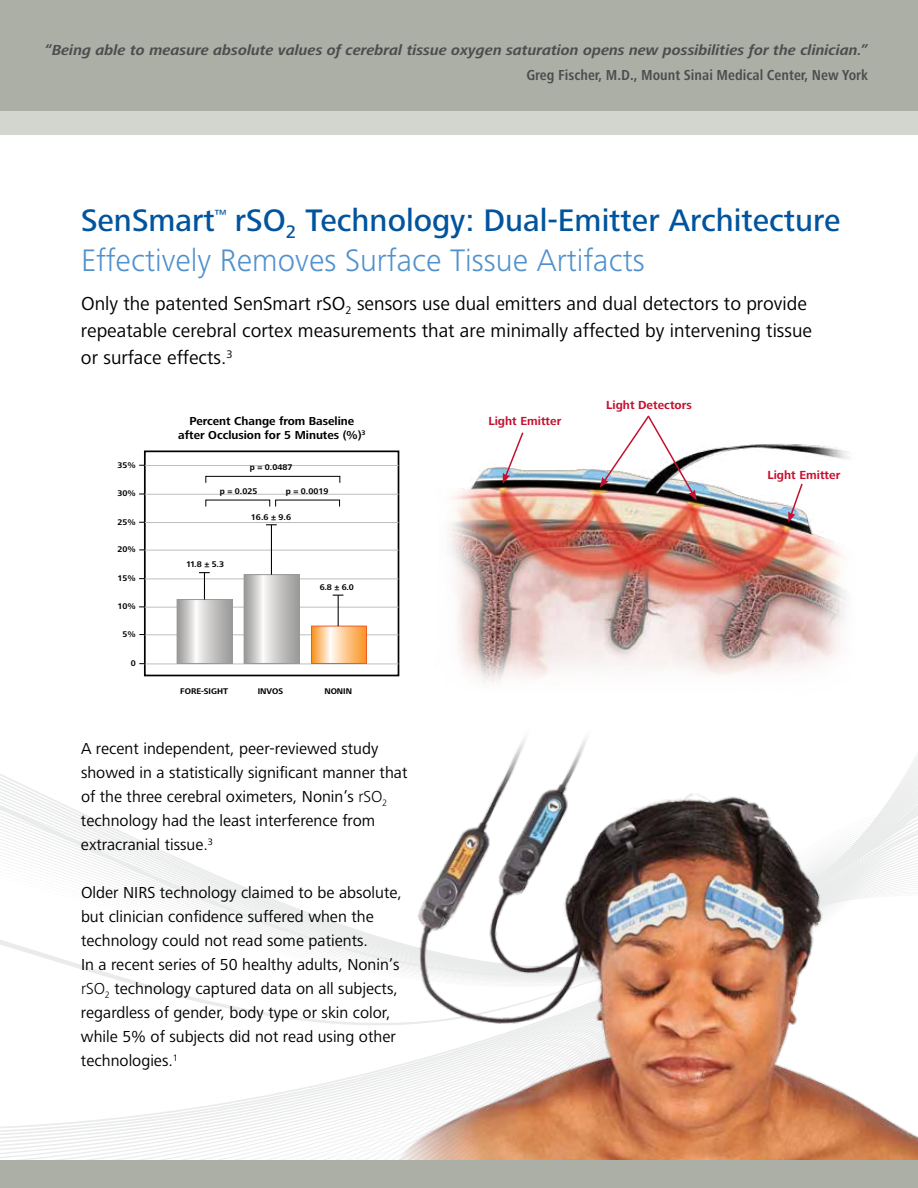
<style>
.page{position:relative;width:918px;height:1188px;background:#fff}
.page>*{position:absolute;margin:0;border:0;box-sizing:border-box;transform-origin:0 0}
.t1{font:300 32.25px/39.6px "Frutiger Next LT";color:#5091cd}
.t2{font:500 32.25px "Frutiger Next LT";color:#00549e}
.t3{font:19.5px/27px "Frutiger Next LT";color:#000}
.t4{font:16.5px/24px "Frutiger Next LT";color:#000}
.t5{font:italic 700 15px "Frutiger Next LT";color:#4d4d4f}
.t6{font:700 condensed 15px "Frutiger Next LT";color:#4d4d4f}
.t7{font:500 12.3px "Frutiger Next LT";color:#00549e}
.t8{font:700 12.15px "Frutiger Next LT";color:#c41230}
.t9{font:700 12px/14.4px "Frutiger Next LT";color:#000;text-align:center}
.t10{font:700 8.55px "Frutiger Next LT";color:#000}
.s1{font-weight:500;color:#00549e}
.s2{font-weight:300}
</style>
<div class="page">
<svg style="left:0;top:1093px;width:278px;height:67px"></svg>
<svg style="left:0;top:655px;width:400px;height:165px"></svg>
<svg style="left:0;top:820px;width:278px;height:197px"></svg>
<img style="left:278px;top:722px;width:640px;height:438px">
<div style="left:0;top:0;width:918px;height:135px;background:#d3d5cf"></div>
<div style="left:0;top:0;width:918px;height:110px;background:#acafa6"></div>
<div style="left:0;top:1160px;width:918px;height:28px;background:#acafa6"></div>
<div style="left:145px;top:451px;width:254px;height:224px;background:#fff"></div>
<div style="left:144px;top:451px;width:255px;height:225px;border:2px solid #000"></div>
<hr style="left:144px;top:465px;width:255px;height:1px;background:#bcbec0">
<hr style="left:144px;top:664px;width:255px;height:1px;background:#bcbec0">
<hr style="left:144px;top:635px;width:255px;height:1px;background:#bcbec0">
<hr style="left:144px;top:607px;width:255px;height:1px;background:#bcbec0">
<hr style="left:144px;top:579px;width:255px;height:1px;background:#bcbec0">
<hr style="left:144px;top:550px;width:255px;height:1px;background:#bcbec0">
<hr style="left:144px;top:522px;width:255px;height:1px;background:#bcbec0">
<hr style="left:144px;top:494px;width:255px;height:1px;background:#bcbec0">
<svg style="left:179px;top:601px;width:52px;height:61px"></svg>
<div style="left:177px;top:599px;width:56px;height:65px;border:1px solid #989a98"></div>
<svg style="left:246px;top:576px;width:52px;height:86px"></svg>
<div style="left:244px;top:574px;width:56px;height:90px;border:1px solid #989a98"></div>
<svg style="left:313px;top:628px;width:52px;height:34px"></svg>
<div style="left:311px;top:626px;width:56px;height:38px;border:1px solid #f15a29"></div>
<svg style="left:199px;top:572px;width:11px;height:28px"></svg>
<hr style="left:271px;top:525px;width:1px;height:50px;background:#000">
<hr style="left:338px;top:595px;width:1px;height:31px;background:#000">
<div style="left:206px;top:476px;width:134px;height:7px;border:1px solid #000"></div>
<img style="left:449px;top:444px;width:401px;height:238px">
<svg style="left:503px;top:432px;width:22px;height:52px"></svg>
<img style="left:600px;top:415px;width:97px;height:86px">
<svg style="left:788px;top:482px;width:16px;height:41px"></svg>
<p class="t5" style="left:45px;top:42px;width:825px">“Being able to measure absolute values of cerebral tissue oxygen saturation opens new possibilities for the clinician.”</p>
<p class="t6" style="left:526px;top:66px;width:343px">Greg Fischer, M.D., Mount Sinai Medical Center, New York</p>
<h1 class="t1" style="left:81px;top:201px;width:761px;text-indent:154px"><span class="s1">rSO</span><sub>2</sub> <span class="s1">Technology: Dual-Emitter Architecture<br></span>Effectively Removes Surface Tissue Artifacts</h1>
<p class="t3" style="left:81px;top:290px;width:733px">Only the patented SenSmart rSO<sub>2</sub> sensors use dual emitters and dual detectors to provide repeatable cerebral cortex measurements that are minimally affected by intervening tissue or surface effects.<sup>3</sup></p>
<h1 class="t2" style="left:81px;top:203px;width:135px">SenSmart</h1>
<p class="t7" style="left:215px;top:208px;width:13px">™</p>
<p class="t10" style="left:118px;top:460px;width:20px">35%</p>
<p class="t10" style="left:118px;top:489px;width:20px">30%</p>
<p class="t10" style="left:118px;top:517px;width:20px">25%</p>
<p class="t10" style="left:118px;top:545px;width:20px">20%</p>
<p class="t10" style="left:118px;top:573px;width:20px">15%</p>
<p class="t10" style="left:118px;top:602px;width:20px">10%</p>
<p class="t10" style="left:123px;top:629px;width:15px">5%</p>
<p class="t10" style="left:131px;top:658px;width:7px">0</p>
<p class="t9" style="left:178px;top:414px;width:189px">Percent Change from Baseline after Occlusion for 5 Minutes (%)<sup>3</sup></p>
<p class="t10" style="left:250px;top:462px;width:44px">p = 0.0487</p>
<p class="t10" style="left:220px;top:486px;width:39px">p = 0.025</p>
<p class="t10" style="left:286px;top:486px;width:44px">p = 0.0019</p>
<p class="t10" style="left:186px;top:559px;width:39px">11.8 ± 5.3</p>
<p class="t10" style="left:251px;top:512px;width:42px">16.6 ± 9.6</p>
<p class="t10" style="left:320px;top:582px;width:35px">6.8 ± 6.0</p>
<p class="t10" style="left:180px;top:687px;width:49px">FORE-SIGHT</p>
<p class="t10" style="left:258px;top:687px;width:27px">INVOS</p>
<p class="t10" style="left:324px;top:687px;width:29px">NONIN</p>
<p class="t4" style="left:81px;top:737px;width:328px">A recent independent, peer-reviewed study showed in a statistically significant manner that of the three cerebral oximeters, Nonin’s <span class="s2">rSO</span><sub>2 </sub>technology had the least interference from extracranial tissue.<sup>3</sup></p>
<p class="t4" style="left:81px;top:881px;width:323px">Older NIRS technology claimed to be absolute, but clinician confidence suffered when the technology could not read some patients.<br>In a recent series of 50 healthy adults, Nonin’s <span class="s2">rSO</span><sub>2</sub> technology captured data on all subjects, regardless of gender, body type or skin color, while 5% of subjects did not read using other technologies.<sup>1</sup></p>
<p class="t8" style="left:488px;top:414px;width:75px">Light Emitter</p>
<p class="t8" style="left:606px;top:399px;width:87px">Light Detectors</p>
<p class="t8" style="left:767px;top:468px;width:75px">Light Emitter</p>
</div>
